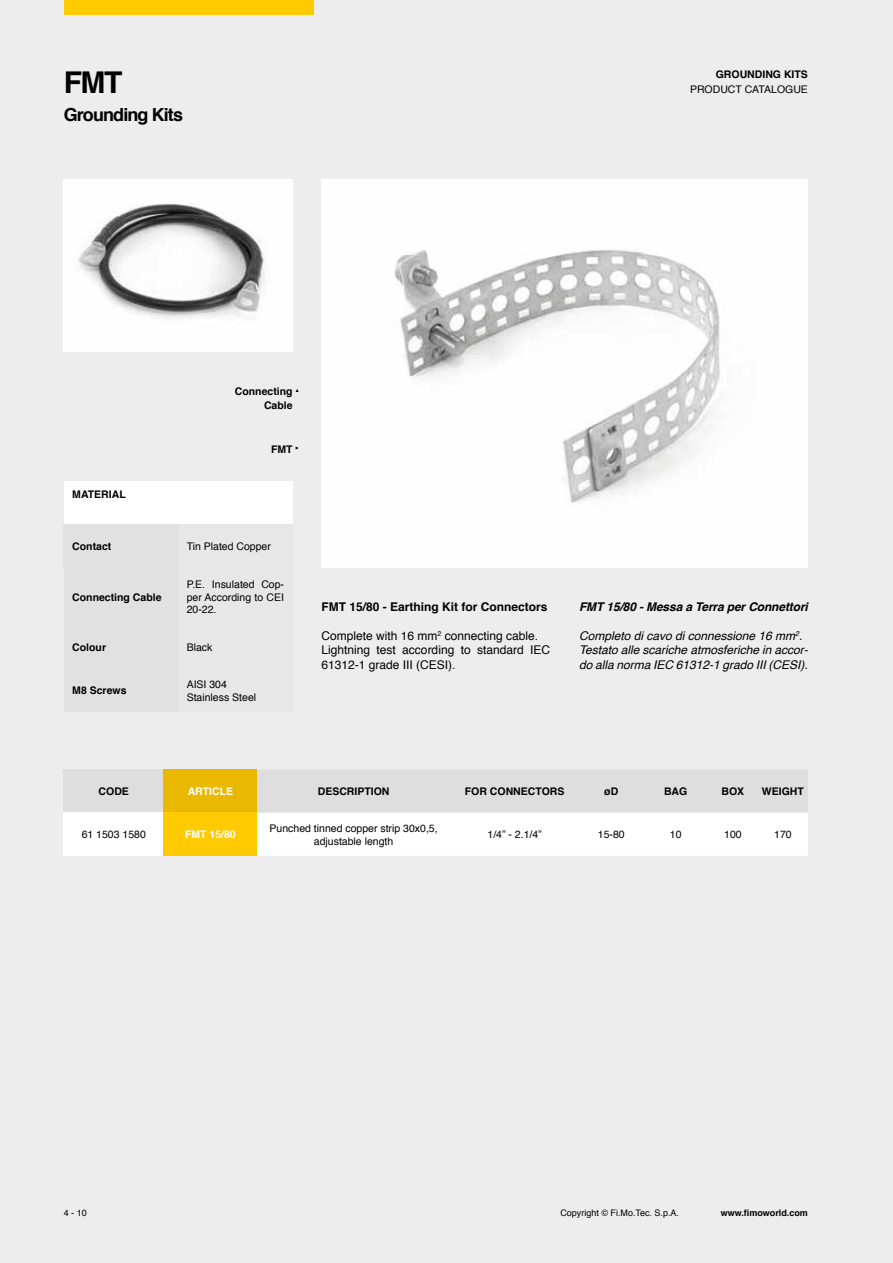
<style>
.page{position:relative;width:893px;height:1263px;background:#ededed}
.page>*{position:absolute;margin:0;border:0;box-sizing:border-box;transform-origin:0 0}
.t1{font:700 30px "Helvetica";color:#000}
.t2{font:700 18px "Helvetica";letter-spacing:-.05em;color:#000}
.t3{font:italic 12px/14.4px "Helvetica";color:#000}
.t4{font:12px/14.4px "Helvetica";color:#000}
.t5{font:700 12px "Helvetica";color:#000}
.t6{font:italic 700 12px "Helvetica";letter-spacing:-.01em;color:#000}
.t7{font:10.5px/12.6px "Helvetica";color:#000;text-align:justify}
.t8{font:700 10.5px/14.4px "Helvetica";color:#000;text-align:right}
.t9{font:700 10.5px "Helvetica";color:#fff}
.t10{font:9px "Helvetica";color:#000}
.t11{font:700 9px "Helvetica";color:#000}
</style>
<div class="page">
<div style="left:64px;top:0;width:229px;height:14px;background:#ffca00"></div>
<div style="left:85px;top:0;width:229px;height:14px;background:#ffca00"></div>
<div style="left:64px;top:481px;width:229px;height:44px;background:#fff"></div>
<div style="left:64px;top:525px;width:114px;height:43px;background:#e1e1e1"></div>
<div style="left:178px;top:525px;width:115px;height:43px;background:#e7e7e7"></div>
<div style="left:64px;top:568px;width:114px;height:144px;background:#e1e1e1"></div>
<div style="left:64px;top:769px;width:100px;height:44px;background:#dedede"></div>
<div style="left:164px;top:769px;width:93px;height:44px;background:#eab800"></div>
<div style="left:64px;top:813px;width:100px;height:43px;background:#fff"></div>
<div style="left:164px;top:813px;width:93px;height:43px;background:#ffca00"></div>
<svg style="left:257px;top:770px;width:551px;height:86px"></svg>
<img style="left:321px;top:179px;width:487px;height:389px">
<img style="left:64px;top:179px;width:229px;height:173px">
<h1 class="t1" style="left:64px;top:58px;width:60px">FMT</h1>
<h2 class="t2" style="left:64px;top:101px;width:121px">Grounding Kits</h2>
<p class="t8" style="left:716px;top:67px;width:94px">GROUNDING KITS</p>
<p class="t7" style="left:690px;top:83px;width:119px">PRODUCT CATALOGUE</p>
<p class="t8" style="left:235px;top:384px;width:59px">Connecting<br>Cable</p>
<p class="t8" style="left:72px;top:487px;width:55px">MATERIAL</p>
<p class="t8" style="left:271px;top:442px;width:23px">FMT</p>
<p class="t8" style="left:72px;top:539px;width:41px">Contact</p>
<p class="t7" style="left:187px;top:540px;width:86px">Tin Plated Copper</p>
<p class="t8" style="left:72px;top:590px;width:91px">Connecting Cable</p>
<p class="t7" style="left:187px;top:578px;width:99px">P.E. Insulated Cop&shy;per According to CEI 20-22.</p>
<p class="t8" style="left:72px;top:640px;width:35px">Colour</p>
<p class="t7" style="left:187px;top:641px;width:27px">Black</p>
<p class="t8" style="left:72px;top:683px;width:56px">M8 Screws</p>
<p class="t7" style="left:187px;top:678px;width:71px">AISI 304<br>Stainless Steel</p>
<p class="t5" style="left:321px;top:597px;width:228px">FMT 15/80 - Earthing Kit for Connectors</p>
<p class="t4" style="left:321px;top:629px;width:230px">Complete with 16 mm<sup>2</sup> connecting cable.<br>Lightning test according to standard IEC<br>61312-1 grade III (CESI).</p>
<p class="t6" style="left:579px;top:597px;width:230px">FMT 15/80 - Messa a Terra per Connettori</p>
<p class="t3" style="left:579px;top:629px;width:231px">Completo di cavo di connessione 16 mm<sup>2</sup>.<br>Testato alle scariche atmosferiche in accor&shy;do alla norma IEC 61312-1 grado III (CESI).</p>
<p class="t8" style="left:99px;top:784px;width:32px">CODE</p>
<p class="t9" style="left:188px;top:783px;width:47px">ARTICLE</p>
<p class="t8" style="left:318px;top:784px;width:73px">DESCRIPTION</p>
<p class="t8" style="left:465px;top:784px;width:101px">FOR CONNECTORS</p>
<p class="t8" style="left:604px;top:784px;width:15px">øD</p>
<p class="t8" style="left:664px;top:784px;width:25px">BAG</p>
<p class="t8" style="left:721px;top:784px;width:24px">BOX</p>
<p class="t8" style="left:762px;top:784px;width:44px">WEIGHT</p>
<p class="t7" style="left:82px;top:828px;width:66px">61 1503 1580</p>
<p class="t9" style="left:185px;top:826px;width:52px">FMT 15/80</p>
<p class="t7" style="left:270px;top:822px;width:170px;text-align:center">Punched tinned copper strip 30x0,5, adjustable length</p>
<p class="t7" style="left:487px;top:828px;width:56px">1/4” - 2.1/4”</p>
<p class="t7" style="left:598px;top:828px;width:28px">15-80</p>
<p class="t7" style="left:670px;top:828px;width:13px">10</p>
<p class="t7" style="left:724px;top:828px;width:19px">100</p>
<p class="t7" style="left:774px;top:828px;width:19px">170</p>
<p class="t10" style="left:64px;top:1206px;width:25px">4 - 10</p>
<p class="t10" style="left:560px;top:1206px;width:120px">Copyright © Fi.Mo.Tec. S.p.A.</p>
<p class="t11" style="left:721px;top:1205px;width:89px">www.fimoworld.com</p>
</div>
